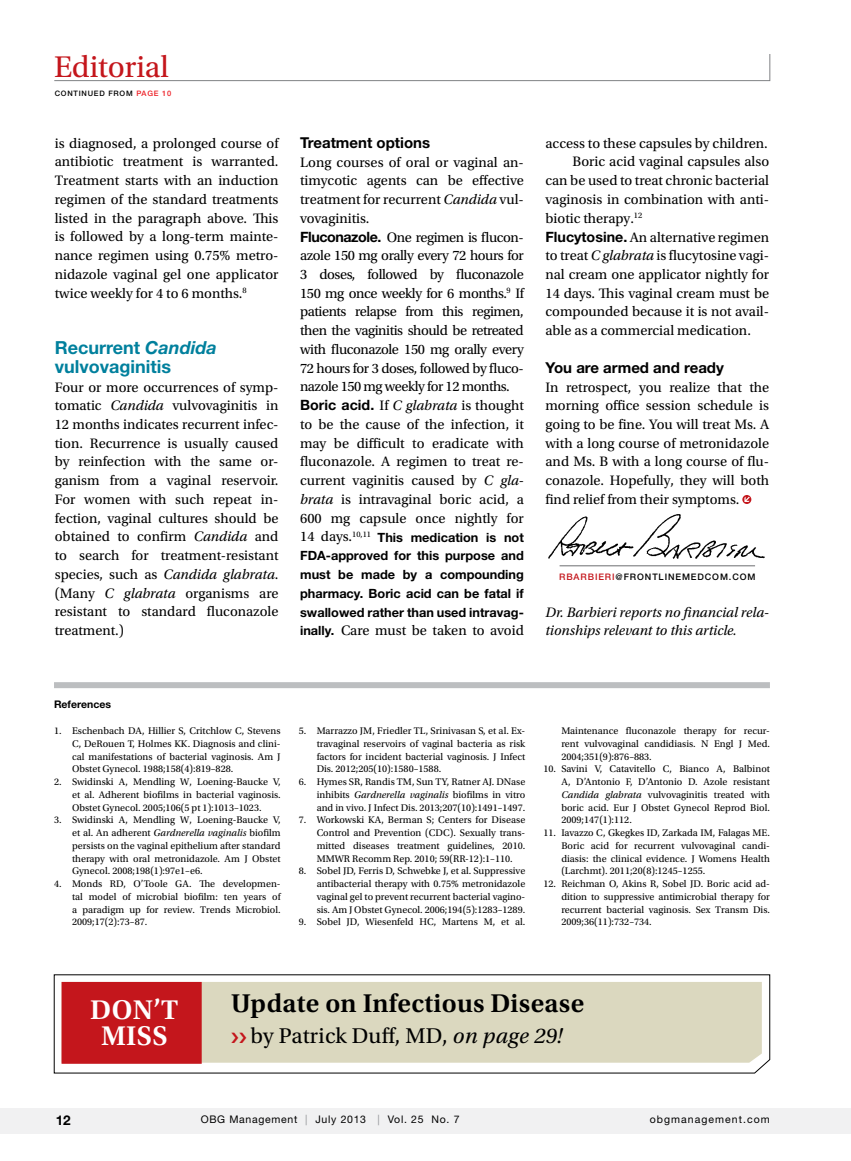
<style>
.page{position:relative;width:851px;height:1161px;background:#fff}
.page>*{position:absolute;margin:0;border:0;box-sizing:border-box;transform-origin:0 0}
.t1{font:31.5px "Utopia Std";letter-spacing:-.005em;color:#c4161c}
.t2{font:600 28.5px/25.8px "Utopia Std";letter-spacing:.02em;color:#fff;text-align:center}
.t3{font:600 27px "Utopia Std";letter-spacing:.01em;color:#000}
.t4{font:22.5px "Utopia Std";letter-spacing:.005em;color:#000}
.t5{font:700 18px/18.8px "Helvetica Neue LT Std";color:#00809d}
.t6{font:700 15px "Helvetica Neue LT Std";color:#000}
.t7{font:14.4px/18.8px "Utopia Std";color:#000;text-align:justify}
.t8{font:italic 14.4px/18.8px "Utopia Std";color:#000}
.t9{font:700 13.5px "Helvetica Neue LT Std";color:#000}
.t10{font:700 12.75px/18.8px "Helvetica Neue LT Std";color:#000;text-align:justify}
.t11{font:10.5px "Helvetica Neue LT Std";letter-spacing:.065em;color:#000}
.t12{font:10.5px "Helvetica Neue LT Std";letter-spacing:.1em;color:#000}
.t13{font:700 10.5px "Helvetica Neue LT Std";color:#000}
.t14{font:10.2px/12.8px "Utopia Std";color:#000;text-align:justify}
.t15{font:500 9px "Helvetica Neue LT Std";letter-spacing:.265em;color:#000}
.t16{font:500 7.5px "Helvetica Neue LT Std";letter-spacing:.265em;color:#000}
.s1{color:#ed1d24}
.s2{font-style:italic}
.s3{font-family:"Helvetica Neue LT Std";font-weight:700;font-size:14.25px}
.s4{font-family:"Utopia Std";font-weight:400;font-size:14.4px}
.s5{font-family:"Helvetica Neue LT Std";font-weight:700;font-size:12.75px}
.s6{color:#c4161c}
.s7{color:#939598}
</style>
<div class="page">
<svg style="left:54px;top:974px;width:716px;height:99px"></svg>
<div style="left:202px;top:982px;width:559px;height:81px;background:#dbd8bf"></div>
<svg style="left:54px;top:54px;width:716px;height:27px"></svg>
<div style="left:0;top:1108px;width:850px;height:26px;background:#f1f1f2"></div>
<hr style="left:559px;top:566px;width:196px;height:1px;background:#6d6e71">
<svg style="left:742px;top:495px;width:9px;height:9px"></svg>
<img style="left:548px;top:514px;width:217px;height:45px">
<div style="left:54px;top:682px;width:716px;height:6px;background:#bcbec0"></div>
<div style="left:61px;top:982px;width:141px;height:82px;background:#c4161c"></div>
<svg style="left:231px;top:1033px;width:15px;height:10px"></svg>
<h1 class="t1" style="left:54px;top:49px;width:116px">Editorial</h1>
<p class="t16" style="left:55px;top:89px;width:118px">CONTINUED FROM <span class="s1">PAGE 10</span></p>
<p class="t7" style="left:55px;top:134px;width:225px">is diagnosed, a prolonged course of antibiotic treatment is warranted.<br>Treatment starts with an induction regimen of the standard treatments listed in the paragraph above. This is followed by a long-term mainte&shy;nance regimen using 0.75% metro&shy;nidazole vaginal gel one applicator twice weekly for 4 to 6 months.<sup>8</sup></p>
<h3 class="t5" style="left:55px;top:338px;width:164px">Recurrent <span class="s2">Candida </span>vulvovaginitis</h3>
<p class="t7" style="left:55px;top:378px;width:225px">Four or more occurrences of symp&shy;tomatic <span class="s2">Candida</span> vulvovaginitis in 12 months indicates recurrent infec&shy;tion. Recurrence is usually caused by reinfection with the same or&shy;ganism from a vaginal reservoir.<br>For women with such repeat in&shy;fection, vaginal cultures should be obtained to confirm <span class="s2">Candida</span> and to search for treatment-resistant species, such as <span class="s2">Candida glabrata</span>. (Many <span class="s2">C glabrata</span> organisms are resistant to standard fluconazole treatment.)</p>
<h3 class="t6" style="left:300px;top:133px;width:131px">Treatment options</h3>
<p class="t7" style="left:300px;top:153px;width:225px;text-align:left">Long courses of oral or vaginal an&shy;timycotic agents can be effective treatment for recurrent <span class="s2">Candida</span> vul&shy;vovaginitis.<br><span class="s3">Fluconazole.</span> One regimen is flucon&shy;azole 150 mg orally every 72 hours for 3 doses, followed by fluconazole 150 mg once weekly for 6 months.<sup>9</sup> If patients relapse from this regimen, then the vaginitis should be retreated with fluconazole 150 mg orally every 72 hours for 3 doses, followed by fluco&shy;nazole 150 mg weekly for 12 months.<br><span class="s3">Boric acid.</span> If <span class="s2">C glabrata</span> is thought to be the cause of the infection, it may be difficult to eradicate with fluconazole. A regimen to treat re&shy;current vaginitis caused by <span class="s2">C gla&shy;brata</span> is intravaginal boric acid, a 600 mg capsule once nightly for</p>
<p class="t10" style="left:300px;top:527px;width:225px"><span class="s4">14 days.</span><sup>10,11</sup> This medication is not FDA-approved for this purpose and must be made by a compounding pharmacy. Boric acid can be fatal if swallowed rather than used intravag-</p>
<h3 class="t7" style="left:300px;top:621px;width:225px"><span class="s5">inally.</span> Care must be taken to avoid</h3>
<h3 class="t7" style="left:545px;top:134px;width:224px">access to these capsules by children.</h3>
<h3 class="t7" style="left:572px;top:153px;width:198px">Boric acid vaginal capsules also</h3>
<h3 class="t7" style="left:545px;top:171px;width:225px">can be used to treat chronic bacterial</h3>
<h3 class="t7" style="left:545px;top:190px;width:225px">vaginosis in combination with anti-</h3>
<h3 class="t7" style="left:545px;top:209px;width:98px">biotic therapy.<sup>12</sup></h3>
<h3 class="t7" style="left:545px;top:228px;width:225px"><span class="s3">Flucytosine.</span> An alternative regimen</h3>
<h3 class="t7" style="left:545px;top:246px;width:225px">to treat <span class="s2">C glabrata</span> is flucytosine vagi-</h3>
<h3 class="t7" style="left:545px;top:265px;width:225px">nal cream one applicator nightly for</h3>
<h3 class="t7" style="left:545px;top:284px;width:225px">14 days. This vaginal cream must be</h3>
<h3 class="t7" style="left:545px;top:303px;width:225px">compounded because it is not avail-</h3>
<h3 class="t7" style="left:545px;top:321px;width:207px">able as a commercial medication.</h3>
<h3 class="t6" style="left:545px;top:358px;width:180px">You are armed and ready</h3>
<p class="t7" style="left:545px;top:378px;width:225px">In retrospect, you realize that the morning office session schedule is going to be fine. You will treat Ms. A with a long course of metronidazole and Ms. B with a long course of flu&shy;conazole. Hopefully, they will both find relief from their symptoms.</p>
<p class="t15" style="left:559px;top:571px;width:198px"><span class="s6">RBARBIERI</span>@FRONTLINEMEDCOM.COM</p>
<h3 class="t8" style="left:545px;top:603px;width:225px">Dr. Barbieri reports no financial rela&shy;tionships relevant to this article.</h3>
<p class="t13" style="left:54px;top:698px;width:58px">References</p>
<p class="t14" style="left:72px;top:725px;width:210px;text-indent:-18px">1. Eschenbach DA, Hillier S, Critchlow C, Stevens C, DeRouen T, Holmes KK. Diagnosis and clini&shy;cal manifestations of bacterial vaginosis. Am J Obstet Gynecol. 1988;158(4):819–828.</p>
<p class="t14" style="left:72px;top:776px;width:210px;text-indent:-18px">2. Swidinski A, Mendling W, Loening-Baucke V, et al. Adherent biofilms in bacterial vaginosis.<br>Obstet Gynecol. 2005;106(5 pt 1):1013–1023.</p>
<p class="t14" style="left:72px;top:814px;width:210px;text-indent:-18px">3. Swidinski A, Mendling W, Loening-Baucke V, et al. An adherent <span class="s2">Gardnerella vaginalis</span> biofilm persists on the vaginal epithelium after standard therapy with oral metronidazole. Am J Obstet Gynecol. 2008;198(1):97e1–e6.</p>
<p class="t14" style="left:72px;top:878px;width:210px;text-indent:-18px">4. Monds RD, O’Toole GA. The developmen&shy;tal model of microbial biofilm: ten years of a paradigm up for review. Trends Microbiol.<br>2009;17(2):73–87.</p>
<p class="t14" style="left:317px;top:725px;width:210px;text-indent:-18px">5. Marrazzo JM, Friedler TL, Srinivasan S, et al. Ex&shy;travaginal reservoirs of vaginal bacteria as risk factors for incident bacterial vaginosis. J Infect Dis. 2012;205(10):1580–1588.</p>
<p class="t14" style="left:317px;top:776px;width:210px;text-indent:-18px">6. Hymes SR, Randis TM, Sun TY, Ratner AJ. DNase inhibits <span class="s2">Gardnerella vaginalis</span> biofilms in vitro and in vivo. J Infect Dis. 2013;207(10):1491–1497.</p>
<p class="t14" style="left:317px;top:814px;width:210px;text-indent:-18px">7. Workowski KA, Berman S; Centers for Disease Control and Prevention (CDC). Sexually trans&shy;mitted diseases treatment guidelines, 2010.<br>MMWR Recomm Rep. 2010; 59(RR-12):1–110.</p>
<p class="t14" style="left:317px;top:865px;width:210px;text-indent:-18px">8. Sobel JD, Ferris D, Schwebke J, et al. Suppressive antibacterial therapy with 0.75% metronidazole vaginal gel to prevent recurrent bacterial vagino&shy;sis. Am J Obstet Gynecol. 2006;194(5):1283–1289.</p>
<p class="t14" style="left:299px;top:916px;width:228px">9. Sobel JD, Wiesenfeld HC, Martens M, et al.</p>
<p class="t14" style="left:561px;top:725px;width:210px">Maintenance fluconazole therapy for recur&shy;rent vulvovaginal candidiasis. N Engl J Med.<br>2004;351(9):876–883.</p>
<p class="t14" style="left:561px;top:763px;width:210px;text-indent:-18px">10. Savini V, Catavitello C, Bianco A, Balbinot A, D’Antonio F, D’Antonio D. Azole resistant <span class="s2">Candida glabrata</span> vulvovaginitis treated with boric acid. Eur J Obstet Gynecol Reprod Biol.<br>2009;147(1):112.</p>
<p class="t14" style="left:561px;top:827px;width:210px;text-indent:-18px">11. Iavazzo C, Gkegkes ID, Zarkada IM, Falagas ME.<br>Boric acid for recurrent vulvovaginal candi&shy;diasis: the clinical evidence. J Womens Health (Larchmt). 2011;20(8):1245–1255.</p>
<p class="t14" style="left:561px;top:878px;width:210px;text-indent:-18px">12. Reichman O, Akins R, Sobel JD. Boric acid ad&shy;dition to suppressive antimicrobial therapy for recurrent bacterial vaginosis. Sex Transm Dis.<br>2009;36(11):732–734.</p>
<h2 class="t2" style="left:90px;top:998px;width:90px">Don’t<br>Miss</h2>
<h3 class="t3" style="left:231px;top:988px;width:355px">Update on Infectious Disease</h3>
<h3 class="t4" style="left:250px;top:1024px;width:313px">by Patrick Duff, MD, <span class="s2">on page 29!</span></h3>
<h3 class="t9" style="left:56px;top:1112px;width:17px">12</h3>
<p class="t11" style="left:201px;top:1114px;width:260px">OBG Management <span class="s7">|</span> July 2013 <span class="s7">|</span> Vol. 25 No. 7</p>
<p class="t12" style="left:649px;top:1114px;width:122px">obgmanagement.com</p>
</div>
